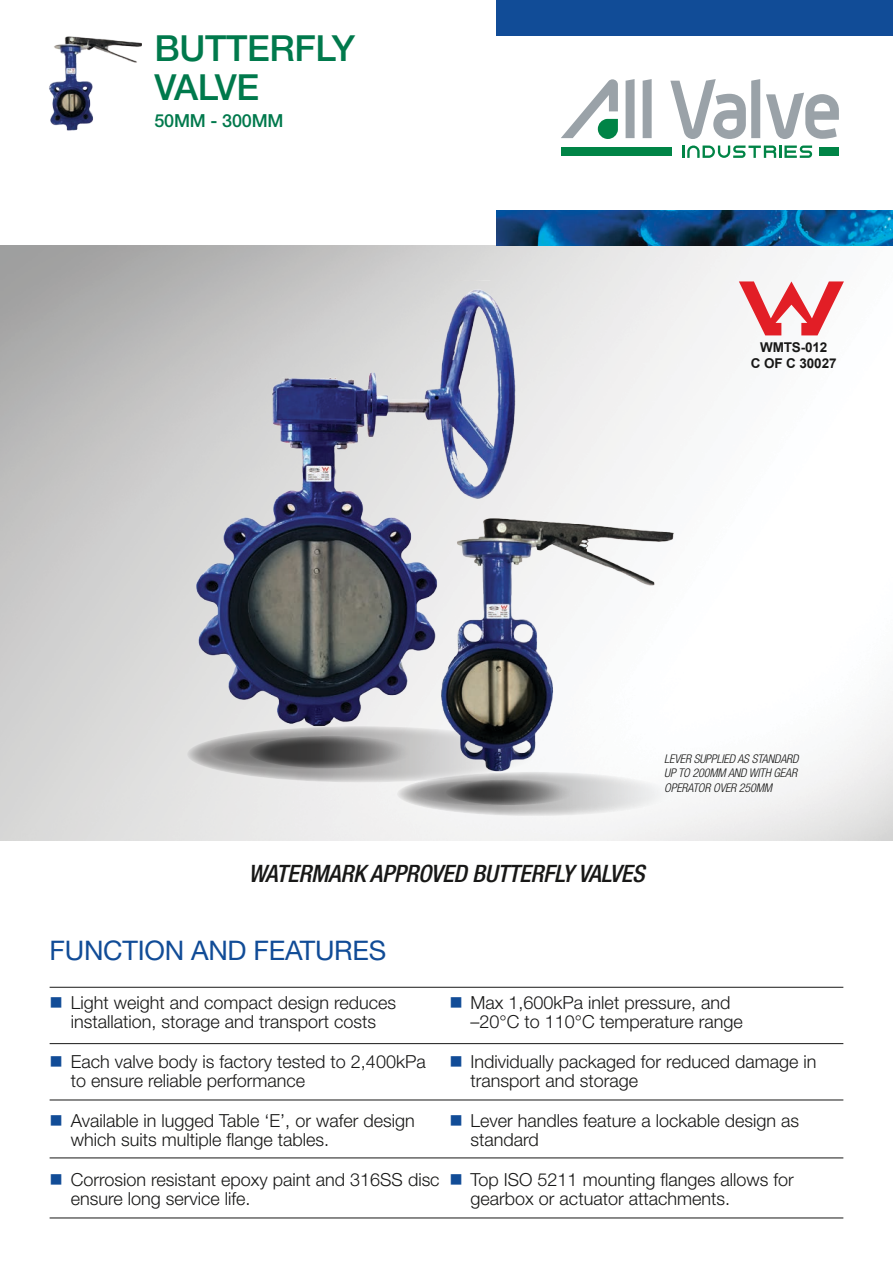
<style>
.page{position:relative;width:893px;height:1263px;background:#fff}
.page>*{position:absolute;margin:0;border:0;box-sizing:border-box;transform-origin:0 0}
.t1{font:500 36px/39px "Helvetica Neue LT Std";letter-spacing:-.01em;color:#00794c}
.t2{font:27px "Helvetica Neue LT Std";letter-spacing:-.01em;color:#114c97}
.t3{font:italic 500 condensed 24px "Helvetica Neue LT Std";letter-spacing:-.01em;color:#181817}
.t4{font:300 18px/19.5px "Helvetica Neue LT Std";color:#181817}
.t5{font:500 18px "Helvetica Neue LT Std";letter-spacing:-.01em;color:#00794c}
.t6{font:700 13.5px/16.2px "Arial";letter-spacing:-.01em;color:#181817;text-align:center}
.t7{font:500 12.75px/14.2px "Helvetica Neue LT Com";color:#181817;text-align:center}
.t8{font:italic 300 condensed 12px/14.4px "Helvetica Neue LT Std";letter-spacing:-.01em;color:#181817}
.s1{color:#114c97}
</style>
<div class="page">
<div style="left:496px;top:0;width:397px;height:35px;background:#114c97"></div>
<hr style="left:50px;top:987px;width:793px;height:1px;background:#181817">
<hr style="left:50px;top:1043px;width:793px;height:1px;background:#181817">
<hr style="left:50px;top:1099px;width:793px;height:1px;background:#181817">
<hr style="left:50px;top:1157px;width:793px;height:1px;background:#181817">
<hr style="left:50px;top:1217px;width:793px;height:1px;background:#181817">
<svg style="left:187px;top:726px;width:349px;height:56px;background:#b9b9b9"></svg>
<svg style="left:210px;top:737px;width:198px;height:32px"></svg>
<svg style="left:249px;top:736px;width:162px;height:32px"></svg>
<svg style="left:739px;top:281px;width:105px;height:54px"></svg>
<img style="left:496px;top:210px;width:397px;height:36px">
<img style="left:49px;top:36px;width:93px;height:95px">
<svg style="left:626px;top:79px;width:9px;height:59px"></svg>
<svg style="left:643px;top:79px;width:9px;height:59px"></svg>
<div style="left:819px;top:147px;width:20px;height:9px;background:#008446"></div>
<div style="left:561px;top:147px;width:110px;height:9px;background:#008446"></div>
<svg style="left:682px;top:145px;width:130px;height:13px"></svg>
<svg style="left:561px;top:79px;width:57px;height:60px"></svg>
<svg style="left:670px;top:79px;width:90px;height:60px"></svg>
<svg style="left:766px;top:93px;width:73px;height:46px"></svg>
<img style="left:174px;top:281px;width:360px;height:481px">
<img style="left:429px;top:512px;width:252px;height:266px">
<svg style="left:397px;top:772px;width:275px;height:44px;background:#d3d3d4"></svg>
<svg style="left:415px;top:780px;width:156px;height:26px"></svg>
<svg style="left:446px;top:779px;width:128px;height:26px;background:#727172"></svg>
<h1 class="t1" style="left:154px;top:28px;width:202px">BUTTERFLY<br>VALVE</h1>
<p class="t5" style="left:154px;top:110px;width:131px">50MM - 300MM</p>
<p class="t6" style="left:751px;top:339px;width:87px">WMTS-012<br>C OF C 30027</p>
<p class="t7" style="left:755px;top:343px;width:78px">AS 4032.1<br>C of C 02466</p>
<p class="t8" style="left:664px;top:752px;width:136px">LEVER SUPPLIED AS STANDARD<br>UP TO 200MM AND WITH GEAR<br>OPERATOR OVER 250MM</p>
<h3 class="t3" style="left:248px;top:859px;width:397px">WATERMARK APPROVED BUTTERFLY VALVES</h3>
<h2 class="t2" style="left:50px;top:934px;width:338px">FUNCTION AND FEATURES</h2>
<p class="t4" style="left:50px;top:992px;width:348px;text-align:center"><span class="s1">■</span> Light weight and compact design reduces installation, storage and transport costs</p>
<p class="t4" style="left:471px;top:992px;width:274px;text-indent:-21px"><span class="s1">■</span> Max 1,600kPa inlet pressure, and –20°C to 110°C temperature range</p>
<p class="t4" style="left:71px;top:1051px;width:356px;text-indent:-21px"><span class="s1">■</span> Each valve body is factory tested to 2,400kPa to ensure reliable performance</p>
<p class="t4" style="left:471px;top:1051px;width:347px;text-indent:-21px"><span class="s1">■</span> Individually packaged for reduced damage in transport and storage</p>
<p class="t4" style="left:71px;top:1110px;width:345px;text-indent:-21px"><span class="s1">■</span> Available in lugged Table ‘E’, or wafer design which suits multiple flange tables.</p>
<p class="t4" style="left:471px;top:1110px;width:330px;text-indent:-21px"><span class="s1">■</span> Lever handles feature a lockable design as standard</p>
<p class="t4" style="left:71px;top:1169px;width:370px;text-indent:-21px"><span class="s1">■</span> Corrosion resistant epoxy paint and 316SS disc ensure long service life.</p>
<p class="t4" style="left:471px;top:1169px;width:325px;text-indent:-21px"><span class="s1">■</span> Top ISO 5211 mounting flanges allows for gearbox or actuator attachments.</p>
</div>
